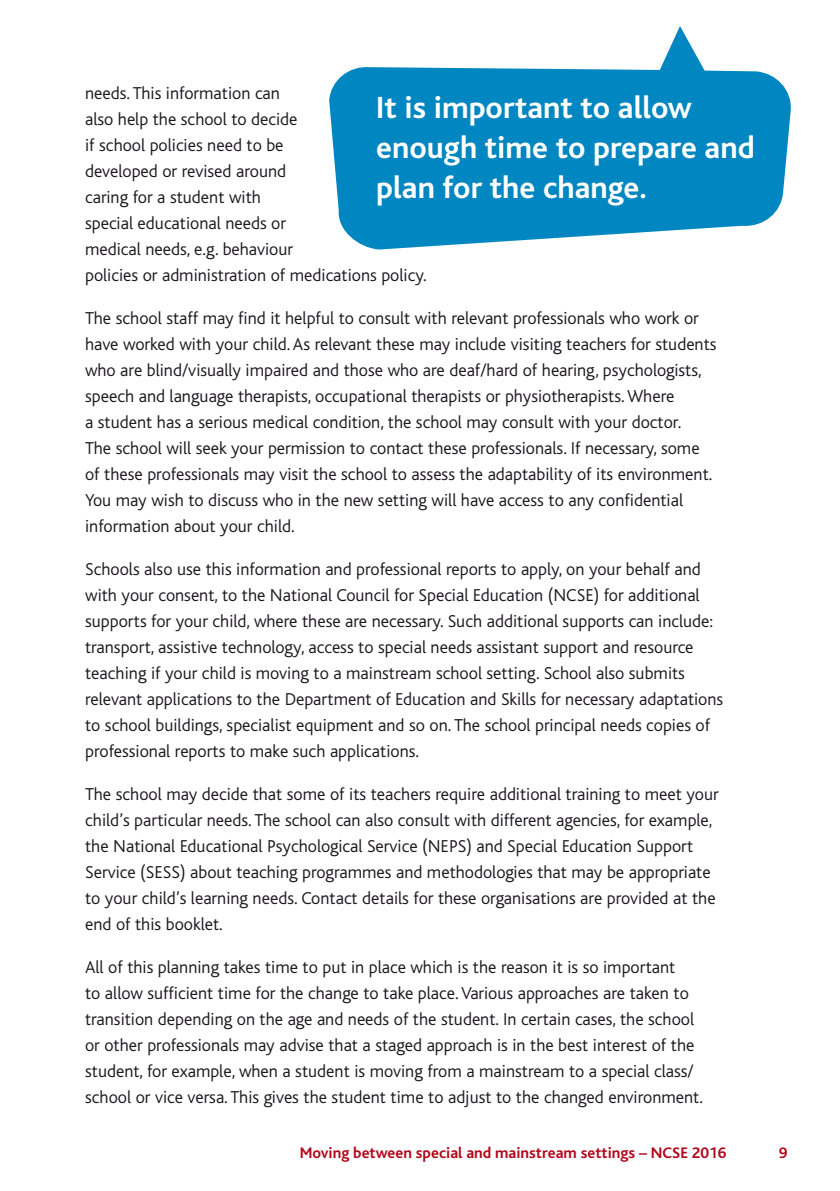
<style>
.page{position:relative;width:840px;height:1191px;background:#fff}
.page>*{position:absolute;margin:0;border:0;box-sizing:border-box;transform-origin:0 0}
.HL_H1{font:700 32px/40px "Bliss";color:#fff}
.Body__3{font:300 18px/26px "Bliss";color:#1a171c}
.t1{font:700 16px "Bliss";color:#b3071b}
</style>
<div class="page">
<svg style="left:329px;top:26px;width:462px;height:223px;fill:#0087c1"></svg>
<p class="Body__3" style="left:85px;top:80px;width:343px">needs. This information can<br>also help the school to decide<br>if school policies need to be<br>developed or revised around<br>caring for a student with<br>special educational needs or<br>medical needs, e.g. behaviour<br>policies or administration of medications policy.</p>
<p class="Body__3" style="left:85px;top:305px;width:632px">The school staff may find it helpful to consult with relevant professionals who work or have worked with your child. As relevant these may include visiting teachers for students who are blind/visually impaired and those who are deaf/hard of hearing, psychologists, speech and language therapists, occupational therapists or physiotherapists. Where<br>a student has a serious medical condition, the school may consult with your doctor.<br>The school will seek your permission to contact these professionals. If necessary, some of these professionals may visit the school to assess the adaptability of its environment.<br>You may wish to discuss who in the new setting will have access to any confidential information about your child.</p>
<p class="Body__3" style="left:85px;top:556px;width:639px">Schools also use this information and professional reports to apply, on your behalf and with your consent, to the National Council for Special Education (NCSE) for additional supports for your child, where these are necessary. Such additional supports can include: transport, assistive technology, access to special needs assistant support and resource teaching if your child is moving to a mainstream school setting. School also submits relevant applications to the Department of Education and Skills for necessary adaptations to school buildings, specialist equipment and so on. The school principal needs copies of professional reports to make such applications.</p>
<p class="Body__3" style="left:85px;top:781px;width:634px">The school may decide that some of its teachers require additional training to meet your child’s particular needs. The school can also consult with different agencies, for example, the National Educational Psychological Service (NEPS) and Special Education Support Service (SESS) about teaching programmes and methodologies that may be appropriate to your child’s learning needs. Contact details for these organisations are provided at the end of this booklet.</p>
<p class="Body__3" style="left:85px;top:954px;width:619px">All of this planning takes time to put in place which is the reason it is so important<br>to allow sufficient time for the change to take place. Various approaches are taken to transition depending on the age and needs of the student. In certain cases, the school or other professionals may advise that a staged approach is in the best interest of the student, for example, when a student is moving from a mainstream to a special class/ school or vice versa. This gives the student time to adjust to the changed environment.</p>
<p class="HL_H1" style="left:376px;top:88px;width:380px">It is important to allow enough time to prepare and plan for the change.</p>
<p class="t1" style="left:299px;top:1144px;width:428px">Moving between special and mainstream settings – NCSE 2016</p>
<p class="t1" style="left:778px;top:1144px;width:10px">9</p>
</div>
